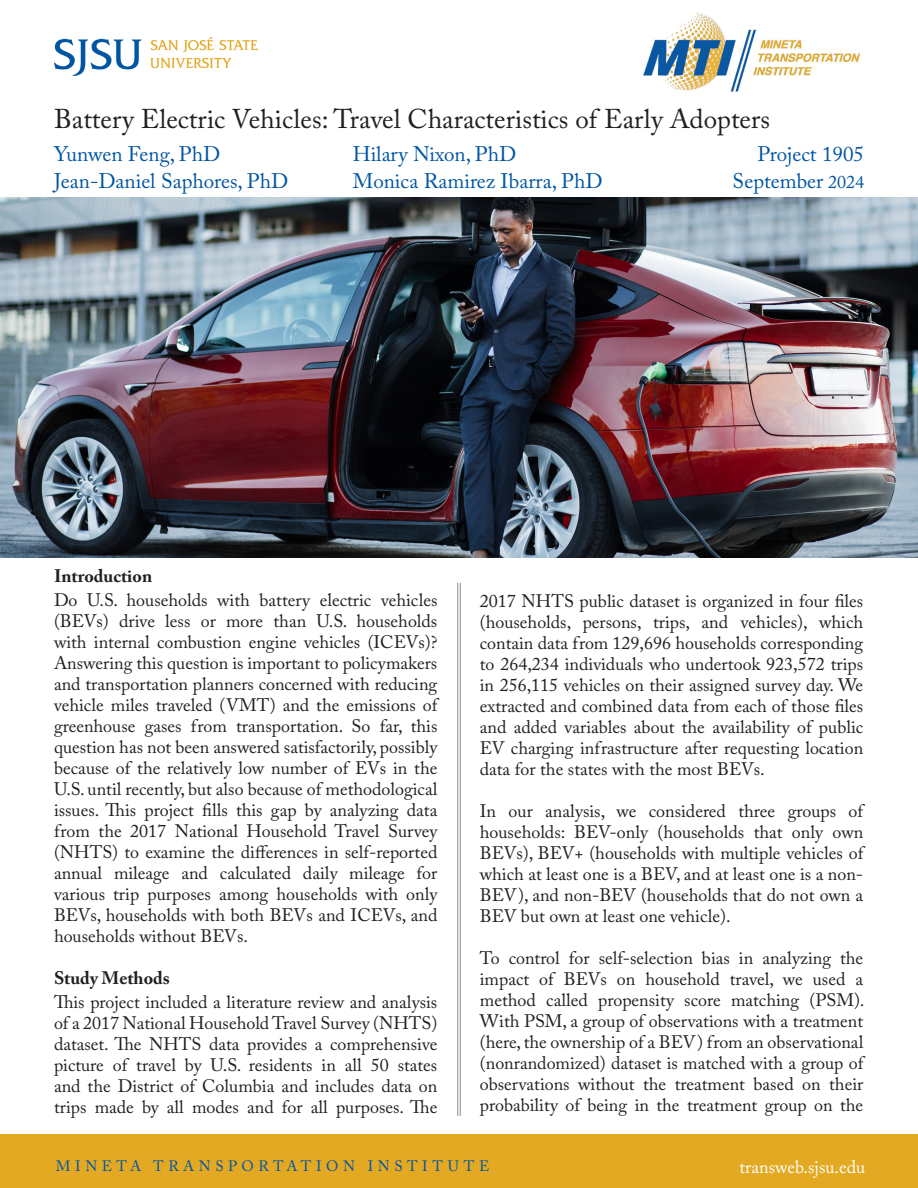
<style>
.page{position:relative;width:918px;height:1188px;background:#fff}
.page>*{position:absolute;margin:0;border:0;box-sizing:border-box;transform-origin:0 0}
.t1{font:27px "Adobe Caslon Pro";color:#231f20}
.Project____Month_Yea{font:21px "Adobe Caslon Pro";color:#0156a3}
.Body_Text{font:18px/21px "Adobe Caslon Pro";color:#231f20;text-align:justify}
.t2{font:700 18px "Adobe Caslon Pro";color:#231f20}
.t3{font:18px "Adobe Caslon Pro";color:#fff}
.t4{font:15px "Adobe Caslon Pro";letter-spacing:.3em;color:#0156a3}
.s1{font-size:18px}
</style>
<div class="page">
<div style="left:0;top:1134px;width:918px;height:54px;background:#e4a922"></div>
<hr style="left:460px;top:583px;width:1px;height:533px;background:#8a8c8f">
<hr style="left:457px;top:583px;width:1px;height:533px;background:#8a8c8f">
<img style="left:54px;top:37px;width:203px;height:39px">
<img style="left:0;top:197px;width:918px;height:361px">
<img style="left:643px;top:12px;width:217px;height:80px">
<p class="t1" style="left:54px;top:103px;width:717px">Battery Electric Vehicles: Travel Characteristics of Early Adopters</p>
<p class="Project____Month_Yea" style="left:54px;top:142px;width:168px">Yunwen Feng, PhD</p>
<p class="Project____Month_Yea" style="left:54px;top:169px;width:236px">Jean-Daniel Saphores, PhD</p>
<p class="Project____Month_Yea" style="left:353px;top:142px;width:165px">Hilary Nixon, PhD</p>
<p class="Project____Month_Yea" style="left:353px;top:169px;width:251px">Monica Ramirez Ibarra, PhD</p>
<p class="Project____Month_Yea" style="left:757px;top:142px;width:108px">Project 1905</p>
<p class="Project____Month_Yea" style="left:733px;top:169px;width:133px">September <span class="s1">2024</span></p>
<p class="t2" style="left:54px;top:565px;width:100px">Introduction</p>
<p class="Body_Text" style="left:54px;top:589px;width:385px">Do U.S. households with battery electric vehicles (BEVs) drive less or more than U.S. households with internal combustion engine vehicles (ICEVs)?<br>Answering this question is important to policymakers and transportation planners concerned with reducing vehicle miles traveled (VMT) and the emissions of greenhouse gases from transportation. So far, this question has not been answered satisfactorily, possibly because of the relatively low number of EVs in the U.S. until recently, but also because of methodological issues. This project fills this gap by analyzing data from the 2017 National Household Travel Survey (NHTS) to examine the differences in self-reported annual mileage and calculated daily mileage for various trip purposes among households with only BEVs, households with both BEVs and ICEVs, and households without BEVs.</p>
<p class="t2" style="left:54px;top:967px;width:117px">Study Methods</p>
<p class="Body_Text" style="left:54px;top:991px;width:385px">This project included a literature review and analysis of a 2017 National Household Travel Survey (NHTS) dataset. The NHTS data provides a comprehensive picture of travel by U.S. residents in all 50 states and the District of Columbia and includes data on trips made by all modes and for all purposes. The</p>
<p class="Body_Text" style="left:480px;top:591px;width:385px">2017 NHTS public dataset is organized in four files (households, persons, trips, and vehicles), which contain data from 129,696 households corresponding to 264,234 individuals who undertook 923,572 trips in 256,115 vehicles on their assigned survey day. We extracted and combined data from each of those files and added variables about the availability of public EV charging infrastructure after requesting location data for the states with the most BEVs.</p>
<p class="Body_Text" style="left:480px;top:801px;width:385px">In our analysis, we considered three groups of households: BEV-only (households that only own BEVs), BEV+ (households with multiple vehicles of which at least one is a BEV, and at least one is a non-BEV), and non-BEV (households that do not own a BEV but own at least one vehicle).</p>
<p class="Body_Text" style="left:480px;top:948px;width:386px">To control for self-selection bias in analyzing the impact of BEVs on household travel, we used a method called propensity score matching (PSM).<br>With PSM, a group of observations with a treatment (here, the ownership of a BEV) from an observational (nonrandomized) dataset is matched with a group of observations without the treatment based on their probability of being in the treatment group on the</p>
<p class="t4" style="left:56px;top:1157px;width:435px">MINETA TRANSPORTATION INSTITUTE</p>
<p class="t3" style="left:740px;top:1156px;width:127px">transweb.sjsu.edu</p>
</div>
